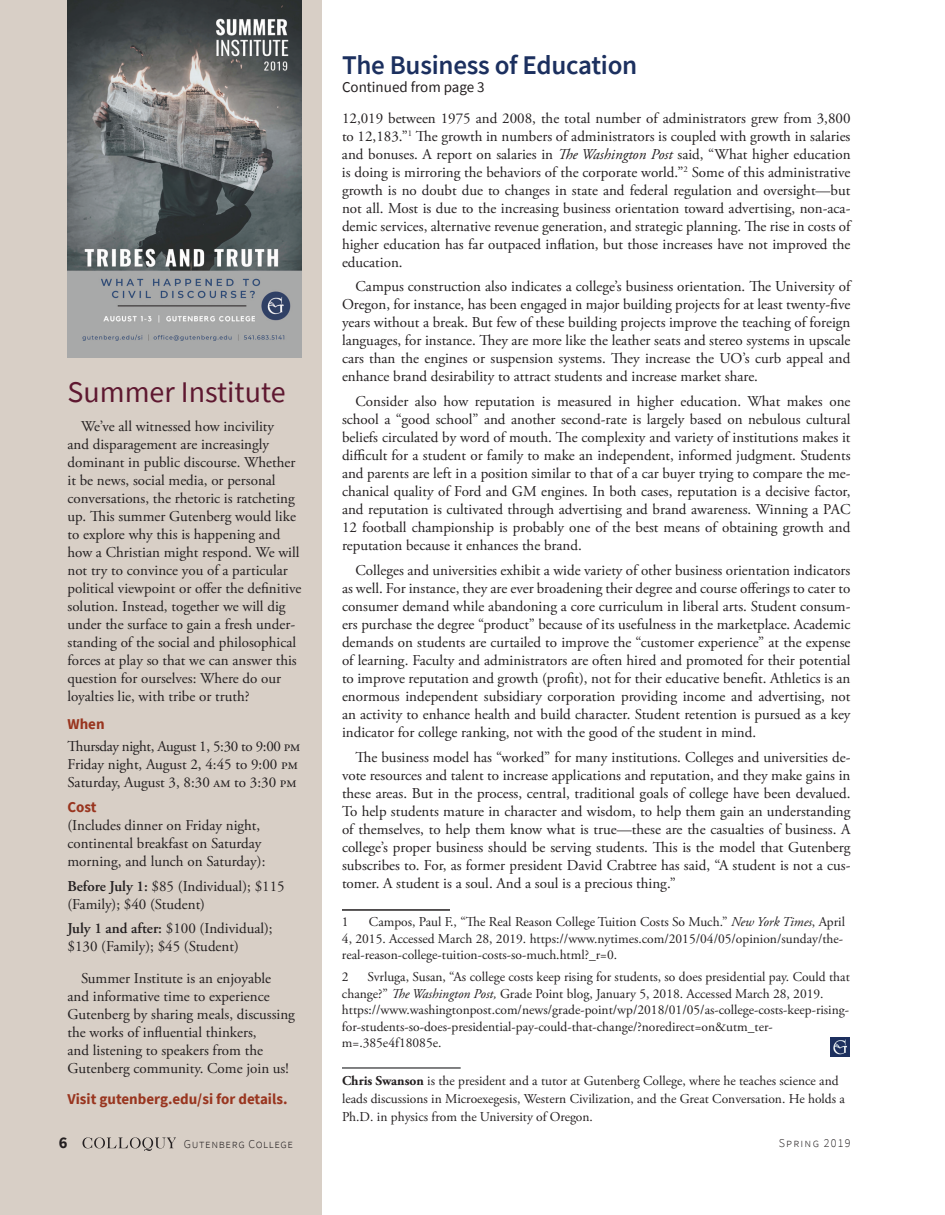
<style>
.page{position:relative;width:945px;height:1215px;background:#fff}
.page>*{position:absolute;margin:0;border:0;box-sizing:border-box;transform-origin:0 0}
.t1{font:30px "Source Sans Pro";color:#5e1830}
.t2{font:600 27px "Source Sans Pro";letter-spacing:-.01em;color:#1c305f}
.t3{font:700 16.5px "Source Sans Pro";color:#231f20}
.t4{font:15px/18px "Adobe Garamond Pro";color:#231f20}
.t5{font:700 15px "Source Sans Pro";color:#99351f}
.t6{font:15px "Source Sans Pro";color:#231f20}
.t7{font:13.5px/16.5px "Adobe Garamond Pro";color:#231f20}
.t8{font:300 12px "Source Sans Pro";letter-spacing:.1em;color:#231f20}
.s1{font-style:italic}
.s2{font-weight:600}
.s3{font-weight:700}
</style>
<div class="page">
<div style="left:0;top:0;width:322px;height:1215px;background:#d8cfc6"></div>
<hr style="left:342px;top:909px;width:108px;height:2px;background:#231f20">
<img style="left:830px;top:1037px;width:20px;height:20px">
<hr style="left:342px;top:1067px;width:119px;height:2px;background:#57585a">
<img style="left:68px;top:0;width:233px;height:357px">
<svg style="left:82px;top:1137px;width:94px;height:14px"></svg>
<h2 class="t2" style="left:342px;top:47px;width:297px">The Business of Education</h2>
<p class="t6" style="left:342px;top:77px;width:144px">Continued from page 3</p>
<p class="t4" style="left:342px;top:109px;width:510px;text-align:justify">12,019 between 1975 and 2008, the total number of administrators grew from 3,800 to 12,183.”<sup>1</sup> The growth in numbers of administrators is coupled with growth in salaries and bonuses. A report on salaries in <span class="s1">The Washington Post</span> said, “What higher education is doing is mirroring the behaviors of the corporate world.”<sup>2</sup> Some of this administrative growth is no doubt due to changes in state and federal regulation and oversight—but not all. Most is due to the increasing business orientation toward advertising, non-aca&shy;demic services, alternative revenue generation, and strategic planning. The rise in costs of higher education has far outpaced inflation, but those increases have not improved the education.</p>
<p class="t4" style="left:342px;top:278px;width:510px;text-align:justify;text-indent:14px">Campus construction also indicates a college’s business orientation. The University of Oregon, for instance, has been engaged in major building projects for at least twenty-five years without a break. But few of these building projects improve the teaching of foreign languages, for instance. They are more like the leather seats and stereo systems in upscale cars than the engines or suspension systems. They increase the UO’s curb appeal and enhance brand desirability to attract students and increase market share.</p>
<p class="t4" style="left:342px;top:393px;width:510px;text-align:justify;text-indent:14px">Consider also how reputation is measured in higher education. What makes one school a “good school” and another second-rate is largely based on nebulous cultural beliefs circulated by word of mouth. The complexity and variety of institutions makes it difficult for a student or family to make an independent, informed judgment. Students and parents are left in a position similar to that of a car buyer trying to compare the me&shy;chanical quality of Ford and GM engines. In both cases, reputation is a decisive factor, and reputation is cultivated through advertising and brand awareness. Winning a PAC 12 football championship is probably one of the best means of obtaining growth and reputation because it enhances the brand.</p>
<p class="t4" style="left:342px;top:562px;width:510px;text-align:justify;text-indent:14px">Colleges and universities exhibit a wide variety of other business orientation indicators as well. For instance, they are ever broadening their degree and course offerings to cater to consumer demand while abandoning a core curriculum in liberal arts. Student consum&shy;ers purchase the degree “product” because of its usefulness in the marketplace. Academic demands on students are curtailed to improve the “customer experience” at the expense of learning. Faculty and administrators are often hired and promoted for their potential to improve reputation and growth (profit), not for their educative benefit. Athletics is an enormous independent subsidiary corporation providing income and advertising, not an activity to enhance health and build character. Student retention is pursued as a key indicator for college ranking, not with the good of the student in mind.</p>
<p class="t4" style="left:342px;top:748px;width:510px;text-align:justify;text-indent:14px">The business model has “worked” for many institutions. Colleges and universities de&shy;vote resources and talent to increase applications and reputation, and they make gains in these areas. But in the process, central, traditional goals of college have been devalued.<br>To help students mature in character and wisdom, to help them gain an understanding of themselves, to help them know what is true—these are the casualties of business. A college’s proper business should be serving students. This is the model that Gutenberg subscribes to. For, as former president David Crabtree has said, “A student is not a cus&shy;tomer. A student is a soul. And a soul is a precious thing.”</p>
<p class="t7" style="left:342px;top:914px;width:8px">1</p>
<h1 class="t1" style="left:68px;top:373px;width:220px">Summer Institute</h1>
<p class="t4" style="left:68px;top:418px;width:235px;text-indent:14px">We’ve all witnessed how incivility<br>and disparagement are increasingly dominant in public discourse. Whether it be news, social media, or personal conversations, the rhetoric is ratcheting up. This summer Gutenberg would like to explore why this is happening and how a Christian might respond. We will not try to convince you of a particular political viewpoint or offer the definitive solution. Instead, together we will dig under the surface to gain a fresh under&shy;standing of the social and philosophical forces at play so that we can answer this question for ourselves: Where do our loyalties lie, with tribe or truth?</p>
<p class="t5" style="left:68px;top:714px;width:39px">When</p>
<p class="t4" style="left:68px;top:738px;width:234px">Thursday night, August 1, 5:30 to 9:00 pm<br>Friday night, August 2, 4:45 to 9:00 pm<br>Saturday, August 3, 8:30 am to 3:30 pm</p>
<p class="t5" style="left:68px;top:797px;width:31px">Cost</p>
<p class="t4" style="left:68px;top:817px;width:199px">(Includes dinner on Friday night, continental breakfast on Saturday morning, and lunch on Saturday):</p>
<p class="t4" style="left:68px;top:877px;width:219px"><span class="s2">Before July 1:</span> $85 (Individual); $115 (Family); $40 (Student)</p>
<p class="t4" style="left:68px;top:920px;width:207px"><span class="s2">July 1 and after:</span> $100 (Individual); $130 (Family); $45 (Student)</p>
<p class="t4" style="left:68px;top:970px;width:229px;text-indent:14px">Summer Institute is an enjoyable and informative time to experience Gutenberg by sharing meals, discussing the works of influential thinkers,<br>and listening to speakers from the Gutenberg community. Come join us!</p>
<p class="t5" style="left:68px;top:1089px;width:222px">Visit gutenberg.edu/si for details.</p>
<p class="t3" style="left:59px;top:1132px;width:10px">6</p>
<p class="t8" style="left:184px;top:1137px;width:111px">Gutenberg College</p>
<p class="t8" style="left:779px;top:1136px;width:73px">Spring 2019</p>
<p class="t7" style="left:342px;top:914px;width:505px;text-indent:27px">Campos, Paul F., “The Real Reason College Tuition Costs So Much.” <span class="s1">New York Times</span>, April<br>4, 2015. Accessed March 28, 2019. https://www.nytimes.com/2015/04/05/opinion/sunday/the&shy;real-reason-college-tuition-costs-so-much.html?_r=0.</p>
<p class="t7" style="left:342px;top:969px;width:8px">2</p>
<p class="t7" style="left:342px;top:969px;width:509px;text-indent:26px">Svrluga, Susan, “As college costs keep rising for students, so does presidential pay. Could that change?” <span class="s1">The Washington Post,</span> Grade Point blog, January 5, 2018. Accessed March 28, 2019. https://www.washingtonpost.com/news/grade-point/wp/2018/01/05/as-college-costs-keep-rising&shy;for-students-so-does-presidential-pay-could-that-change/?noredirect=on&amp;utm_ter&shy;m=.385e4f18085e.</p>
<p class="t7" style="left:342px;top:1072px;width:505px;line-height:18px"><span class="s3">Chris Swanson</span> is the president and a tutor at Gutenberg College, where he teaches science and leads discussions in Microexegesis, Western Civilization, and the Great Conversation. He holds a<br>Ph.D. in physics from the University of Oregon.</p>
</div>
